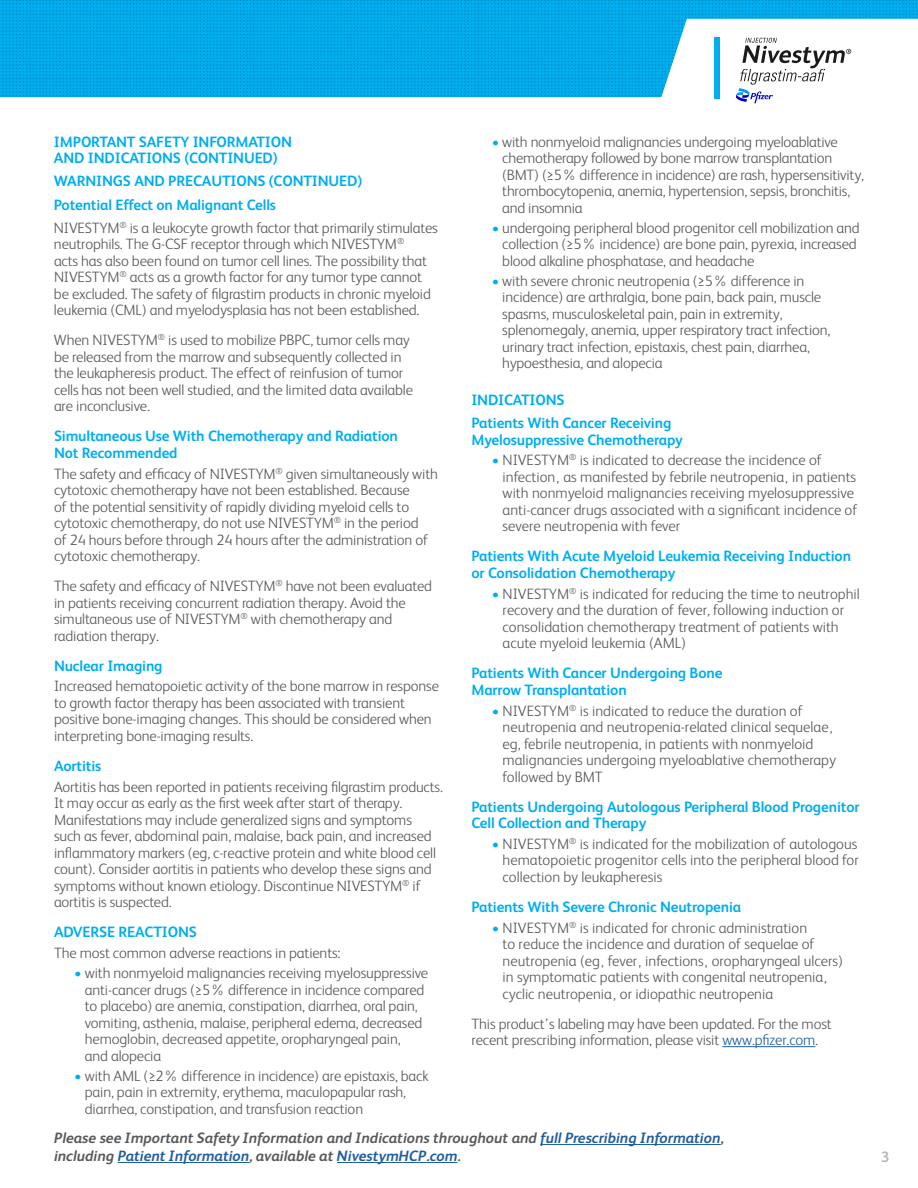
<style>
.page{position:relative;width:918px;height:1188px;background:#fff}
.page>*{position:absolute;margin:0;border:0;box-sizing:border-box;transform-origin:0 0}
.t1{font:300 15px/16.5px "FS Albert";letter-spacing:-.01em;color:#58595b}
.t2{font:700 15px/16.5px "FS Albert";letter-spacing:-.01em;color:#00aeef}
.t3{font:italic 700 15px/18px "FS Albert";color:#58595b}
.t4{font:700 15px "FS Albert";color:#b4b6b8}
.s1{font-weight:300;color:#58595b}
.s2{color:#00aeef}
.s3{color:#215e9e}
</style>
<div class="page">
<img style="left:0;top:0;width:918px;height:97px">
<svg style="left:736px;top:38px;width:115px;height:65px"></svg>
<div style="left:715px;top:38px;width:5px;height:61px;background:#00aeef"></div>
<hr style="left:722px;top:1046px;width:93px;height:1px;background:#215e9e">
<hr style="left:540px;top:1144px;width:181px;height:1px;background:#215e9e">
<hr style="left:118px;top:1162px;width:131px;height:1px;background:#215e9e">
<hr style="left:337px;top:1162px;width:120px;height:1px;background:#215e9e">
<p class="t2" style="left:54px;top:133px;width:240px">IMPORTANT SAFETY INFORMATION<br>AND INDICATIONS (CONTINUED)</p>
<p class="t2" style="left:54px;top:169px;width:385px;line-height:23.2px">WARNINGS AND PRECAUTIONS (CONTINUED)<br>Potential Effect on Malignant Cells<br><span class="s1">NIVESTYM</span><sup>®</sup> <span class="s1">is a leukocyte growth factor that primarily stimulates</span></p>
<p class="t1" style="left:54px;top:235px;width:378px">neutrophils. The G-CSF receptor through which NIVESTYM<sup>® </sup>acts has also been found on tumor cell lines. The possibility that NIVESTYM<sup>®</sup> acts as a growth factor for any tumor type cannot be excluded. The safety of filgrastim products in chronic myeloid leukemia (CML) and myelodysplasia has not been established.</p>
<p class="t1" style="left:54px;top:331px;width:361px">When NIVESTYM<sup>®</sup> is used to mobilize PBPC, tumor cells may be released from the marrow and subsequently collected in the leukapheresis product. The effect of reinfusion of tumor cells has not been well studied, and the limited data available are inconclusive.</p>
<p class="t2" style="left:54px;top:427px;width:346px">Simultaneous Use With Chemotherapy and Radiation<br>Not Recommended</p>
<p class="t1" style="left:54px;top:465px;width:385px">The safety and efficacy of NIVESTYM<sup>®</sup> given simultaneously with cytotoxic chemotherapy have not been established. Because<br>of the potential sensitivity of rapidly dividing myeloid cells to cytotoxic chemotherapy, do not use NIVESTYM<sup>®</sup> in the period<br>of 24 hours before through 24 hours after the administration of cytotoxic chemotherapy.</p>
<p class="t1" style="left:54px;top:577px;width:380px">The safety and efficacy of NIVESTYM<sup>®</sup> have not been evaluated in patients receiving concurrent radiation therapy. Avoid the simultaneous use of NIVESTYM<sup>®</sup> with chemotherapy and radiation therapy.</p>
<p class="t2" style="left:54px;top:657px;width:110px">Nuclear Imaging</p>
<p class="t1" style="left:54px;top:677px;width:387px">Increased hematopoietic activity of the bone marrow in response to growth factor therapy has been associated with transient positive bone-imaging changes. This should be considered when interpreting bone-imaging results.</p>
<p class="t2" style="left:54px;top:757px;width:49px">Aortitis</p>
<p class="t1" style="left:54px;top:778px;width:390px">Aortitis has been reported in patients receiving filgrastim products.<br>It may occur as early as the first week after start of therapy.<br>Manifestations may include generalized signs and symptoms<br>such as fever, abdominal pain, malaise, back pain, and increased inflammatory markers (eg, c-reactive protein and white blood cell count). Consider aortitis in patients who develop these signs and symptoms without known etiology. Discontinue NIVESTYM<sup>®</sup> if aortitis is suspected.</p>
<p class="t2" style="left:54px;top:923px;width:144px">ADVERSE REACTIONS</p>
<p class="t1" style="left:54px;top:944px;width:288px">The most common adverse reactions in patients:</p>
<p class="t1" style="left:85px;top:964px;width:345px;text-indent:-11px"><span class="s2">•</span> with nonmyeloid malignancies receiving myelosuppressive anti-cancer drugs (≥5% difference in incidence compared to placebo) are anemia, constipation, diarrhea, oral pain, vomiting, asthenia, malaise, peripheral edema, decreased hemoglobin, decreased appetite, oropharyngeal pain,<br>and alopecia</p>
<p class="t1" style="left:85px;top:1067px;width:345px;text-indent:-11px"><span class="s2">•</span> with AML (≥2% difference in incidence) are epistaxis, back pain, pain in extremity, erythema, maculopapular rash, diarrhea, constipation, and transfusion reaction</p>
<p class="t1" style="left:502px;top:132px;width:363px;text-indent:-11px"><span class="s2">•</span> with nonmyeloid malignancies undergoing myeloablative chemotherapy followed by bone marrow transplantation (BMT) (≥5% difference in incidence) are rash, hypersensitivity, thrombocytopenia, anemia, hypertension, sepsis, bronchitis, and insomnia</p>
<p class="t1" style="left:502px;top:218px;width:359px;text-indent:-11px"><span class="s2">•</span> undergoing peripheral blood progenitor cell mobilization and collection (≥5% incidence) are bone pain, pyrexia, increased blood alkaline phosphatase, and headache</p>
<p class="t1" style="left:502px;top:271px;width:330px;text-indent:-11px"><span class="s2">•</span> with severe chronic neutropenia (≥5% difference in incidence) are arthralgia, bone pain, back pain, muscle spasms, musculoskeletal pain, pain in extremity, splenomegaly, anemia, upper respiratory tract infection, urinary tract infection, epistaxis, chest pain, diarrhea, hypoesthesia, and alopecia</p>
<p class="t2" style="left:471px;top:387px;width:201px;line-height:23.2px">INDICATIONS<br>Patients With Cancer Receiving</p>
<p class="t2" style="left:471px;top:431px;width:213px">Myelosuppressive Chemotherapy</p>
<p class="t1" style="left:503px;top:451px;width:356px;text-indent:-11px"><span class="s2">•</span> NIVESTYM<sup>®</sup> is indicated to decrease the incidence of infection‚ as manifested by febrile neutropenia‚ in patients with nonmyeloid malignancies receiving myelosuppressive anti-cancer drugs associated with a significant incidence of severe neutropenia with fever</p>
<p class="t2" style="left:471px;top:547px;width:381px">Patients With Acute Myeloid Leukemia Receiving Induction or Consolidation Chemotherapy</p>
<p class="t1" style="left:503px;top:585px;width:359px;text-indent:-11px"><span class="s2">•</span> NIVESTYM<sup>®</sup> is indicated for reducing the time to neutrophil recovery and the duration of fever, following induction or consolidation chemotherapy treatment of patients with acute myeloid leukemia (AML)</p>
<p class="t2" style="left:471px;top:664px;width:253px">Patients With Cancer Undergoing Bone<br>Marrow Transplantation</p>
<p class="t1" style="left:503px;top:701px;width:335px;text-indent:-11px"><span class="s2">•</span> NIVESTYM<sup>®</sup> is indicated to reduce the duration of neutropenia and neutropenia-related clinical sequelae‚ eg, febrile neutropenia, in patients with nonmyeloid malignancies undergoing myeloablative chemotherapy followed by BMT</p>
<p class="t2" style="left:471px;top:798px;width:390px">Patients Undergoing Autologous Peripheral Blood Progenitor<br>Cell Collection and Therapy</p>
<p class="t1" style="left:503px;top:835px;width:358px;text-align:justify;text-indent:-11px"><span class="s2">•</span> NIVESTYM<sup>®</sup> is indicated for the mobilization of autologous hematopoietic progenitor cells into the peripheral blood for collection by leukapheresis</p>
<p class="t2" style="left:471px;top:898px;width:271px">Patients With Severe Chronic Neutropenia</p>
<p class="t1" style="left:503px;top:919px;width:342px;text-indent:-11px"><span class="s2">•</span> NIVESTYM<sup>®</sup> is indicated for chronic administration<br>to reduce the incidence and duration of sequelae of neutropenia (eg‚ fever‚ infections‚ oropharyngeal ulcers) in symptomatic patients with congenital neutropenia‚ cyclic neutropenia‚ or idiopathic neutropenia</p>
<p class="t1" style="left:471px;top:1015px;width:362px">This product’s labeling may have been updated. For the most recent prescribing information, please visit <span class="s3">www.pfizer.com</span>.</p>
<p class="t3" style="left:54px;top:1128px;width:671px">Please see Important Safety Information and Indications throughout and <span class="s3">full Prescribing Information</span>, including <span class="s3">Patient Information</span>, available at <span class="s3">NivestymHCP.com</span>.</p>
<p class="t4" style="left:881px;top:1147px;width:10px">3</p>
</div>
